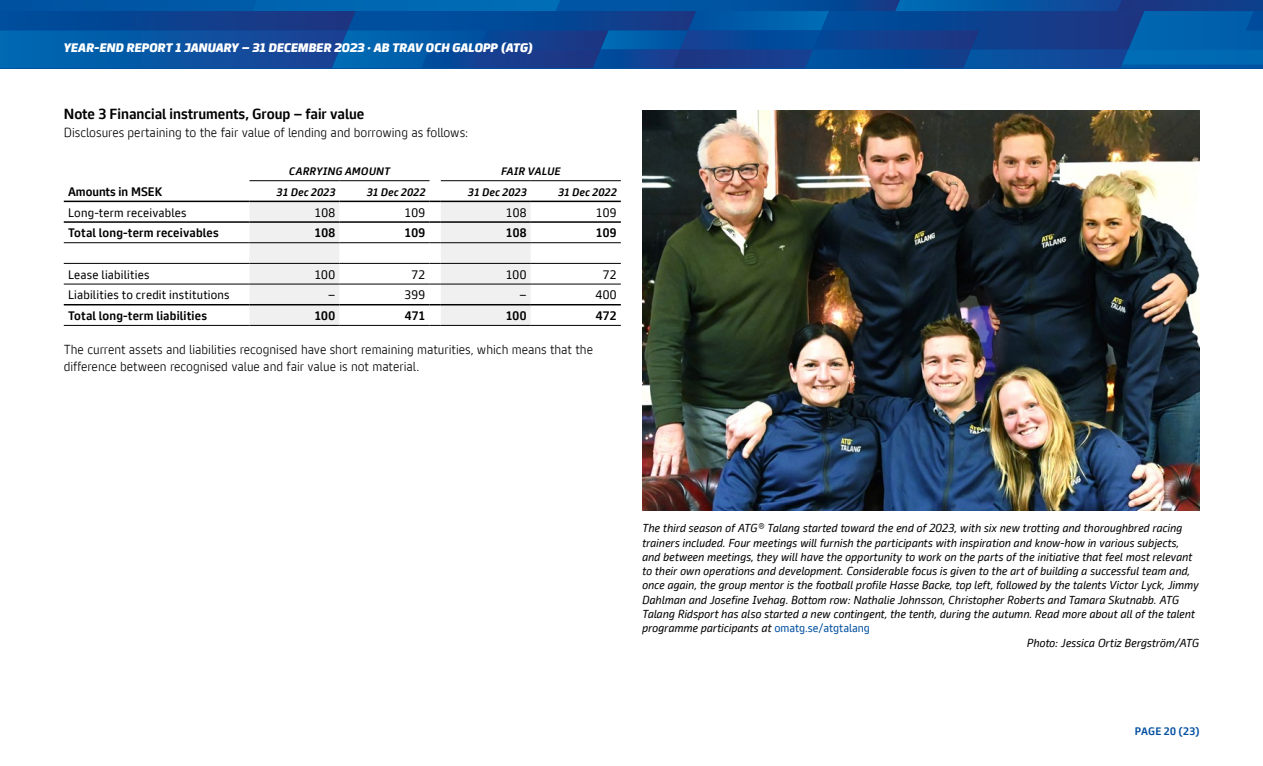
<style>
.page{position:relative;width:1263px;height:766px;background:#fff}
.page>*{position:absolute;margin:0;border:0;box-sizing:border-box;transform-origin:0 0}
.Mellis2{font:700 14.25px "ATG Text Office";color:#000}
.Brödtext{font:300 12.75px/16.6px "ATG Text Office";color:#000}
.Tabell_bröd{font:12px "ATG Text Office";letter-spacing:.015em;color:#000}
.t1{font:12px "ATG Rubrik Office";letter-spacing:.005em;color:#fff}
.Tabell_bröd_summa{font:700 12px "ATG Text Office";letter-spacing:.015em;color:#000}
.Tabell_siffra{font:12px "ATG Text Office";letter-spacing:.035em;color:#000}
.Tabell_siffra_summa{font:700 12px "ATG Text Office";letter-spacing:.01em;color:#000}
.Topp_vänster{font:700 12px "ATG Text Office";color:#000}
.bildtext{font:italic 11.25px/14.2px "ATG Text Office";color:#000}
.Topp_höger{font:italic 700 10.5px "ATG Text Office";letter-spacing:.02em;color:#000}
.Topp_centrerad{font:italic 700 10.5px "ATG Text Office";letter-spacing:.015em;color:#000}
.t2{font:700 10.5px "ATG Text Office";letter-spacing:.025em;color:#004f9f}
.s1{font-style:normal;color:#004f9f}
</style>
<div class="page">
<svg style="left:0;top:0;width:1263px;height:68px;background:#094d9b"></svg>
<hr style="left:64px;top:263px;width:185px;height:1px;background:#000">
<hr style="left:64px;top:284px;width:185px;height:1px;background:#000">
<hr style="left:249px;top:180px;width:90px;height:1px;background:#000">
<hr style="left:339px;top:180px;width:90px;height:1px;background:#000">
<hr style="left:441px;top:180px;width:90px;height:1px;background:#000">
<hr style="left:531px;top:180px;width:90px;height:1px;background:#000">
<hr style="left:64px;top:200px;width:185px;height:2px;background:#000">
<hr style="left:64px;top:221px;width:185px;height:2px;background:#000">
<hr style="left:64px;top:242px;width:185px;height:1px;background:#000">
<hr style="left:64px;top:304px;width:185px;height:1px;background:#000">
<hr style="left:64px;top:325px;width:185px;height:1px;background:#000">
<svg style="left:249px;top:200px;width:372px;height:126px"></svg>
<hr style="left:441px;top:325px;width:90px;height:1px;background:#000">
<hr style="left:531px;top:325px;width:90px;height:1px;background:#000">
<img style="left:642px;top:111px;width:557px;height:399px">
<p class="t1" style="left:64px;top:41px;width:470px">YEAR-END REPORT 1 JANUARY – 31 DECEMBER 2023 · AB TRAV OCH GALOPP (ATG)</p>
<p class="Mellis2" style="left:64px;top:105px;width:302px">Note 3 Financial instruments, Group – fair value</p>
<p class="Brödtext" style="left:64px;top:124px;width:406px">Disclosures pertaining to the fair value of lending and borrowing as follows:</p>
<p class="Topp_centrerad" style="left:289px;top:165px;width:103px">CARRYING AMOUNT</p>
<p class="Topp_centrerad" style="left:501px;top:165px;width:61px">FAIR VALUE</p>
<p class="Topp_vänster" style="left:68px;top:184px;width:96px">Amounts in MSEK</p>
<p class="Topp_höger" style="left:277px;top:185px;width:60px">31 Dec 2023</p>
<p class="Topp_höger" style="left:367px;top:185px;width:60px">31 Dec 2022</p>
<p class="Topp_höger" style="left:468px;top:185px;width:60px">31 Dec 2023</p>
<p class="Topp_höger" style="left:558px;top:185px;width:60px">31 Dec 2022</p>
<p class="Tabell_bröd" style="left:68px;top:205px;width:120px">Long-term receivables</p>
<p class="Tabell_siffra" style="left:315px;top:205px;width:22px">108</p>
<p class="Tabell_siffra" style="left:405px;top:205px;width:22px">109</p>
<p class="Tabell_siffra" style="left:506px;top:205px;width:22px">108</p>
<p class="Tabell_siffra" style="left:596px;top:205px;width:22px">109</p>
<p class="Tabell_bröd_summa" style="left:68px;top:225px;width:152px">Total long-term receivables</p>
<p class="Tabell_siffra_summa" style="left:315px;top:225px;width:22px">108</p>
<p class="Tabell_siffra_summa" style="left:405px;top:225px;width:22px">109</p>
<p class="Tabell_siffra_summa" style="left:506px;top:225px;width:22px">108</p>
<p class="Tabell_siffra_summa" style="left:596px;top:225px;width:22px">109</p>
<p class="Tabell_bröd" style="left:68px;top:267px;width:83px">Lease liabilities</p>
<p class="Tabell_siffra" style="left:314px;top:267px;width:22px">100</p>
<p class="Tabell_siffra" style="left:411px;top:267px;width:15px">72</p>
<p class="Tabell_siffra" style="left:506px;top:267px;width:22px">100</p>
<p class="Tabell_siffra" style="left:603px;top:267px;width:15px">72</p>
<p class="Tabell_bröd" style="left:68px;top:288px;width:163px">Liabilities to credit institutions</p>
<p class="Tabell_siffra" style="left:328px;top:288px;width:9px">–</p>
<p class="Tabell_siffra" style="left:404px;top:288px;width:22px">399</p>
<p class="Tabell_siffra" style="left:519px;top:288px;width:9px">–</p>
<p class="Tabell_siffra" style="left:595px;top:288px;width:23px">400</p>
<p class="Tabell_bröd_summa" style="left:68px;top:308px;width:140px">Total long-term liabilities</p>
<p class="Tabell_siffra_summa" style="left:314px;top:308px;width:22px">100</p>
<p class="Tabell_siffra_summa" style="left:405px;top:308px;width:22px">471</p>
<p class="Tabell_siffra_summa" style="left:506px;top:308px;width:22px">100</p>
<p class="Tabell_siffra_summa" style="left:596px;top:308px;width:22px">472</p>
<p class="Brödtext" style="left:64px;top:341px;width:531px">The current assets and liabilities recognised have short remaining maturities, which means that the difference between recognised value and fair value is not material.</p>
<p class="bildtext" style="left:642px;top:521px;width:558px">The third season of ATG® Talang started toward the end of 2023, with six new trotting and thoroughbred racing trainers included. Four meetings will furnish the participants with inspiration and know-how in various subjects, and between meetings, they will have the opportunity to work on the parts of the initiative that feel most relevant to their own operations and development. Considerable focus is given to the art of building a successful team and, once again, the group mentor is the football profile Hasse Backe, top left, followed by the talents Victor Lyck, Jimmy Dahlman and Josefine Ivehag. Bottom row: Nathalie Johnsson, Christopher Roberts and Tamara Skutnabb. ATG Talang Ridsport has also started a new contingent, the tenth, during the autumn. Read more about all of the talent programme participants at <span class="s1">omatg.se/atgtalang</span></p>
<p class="bildtext" style="left:1027px;top:635px;width:174px">Photo: Jessica Ortiz Bergström/ATG</p>
<p class="t2" style="left:1135px;top:724px;width:66px">PAGE 20 (23)</p>
</div>
